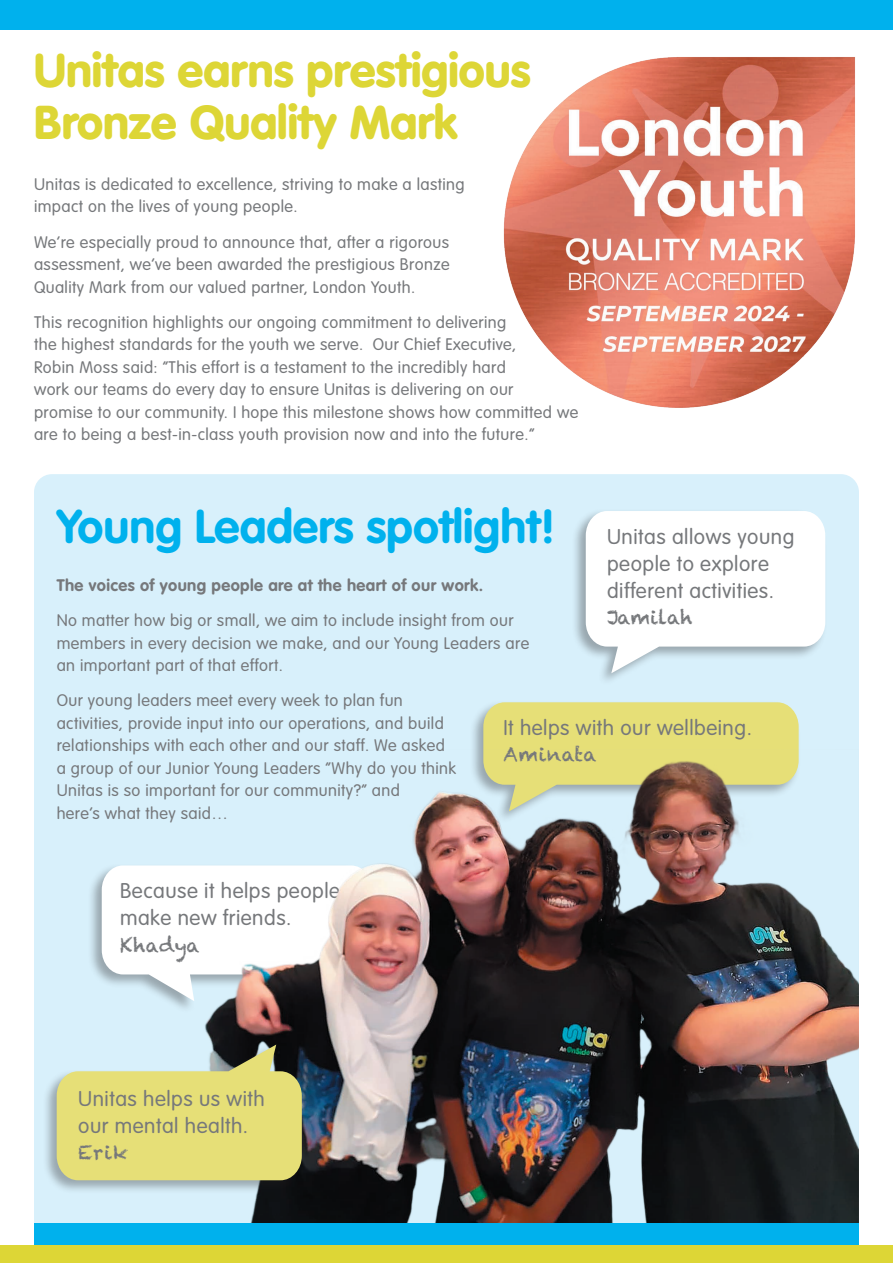
<style>
.page{position:relative;width:893px;height:1263px;background:#fff}
.page>*{position:absolute;margin:0;border:0;box-sizing:border-box;transform-origin:0 0}
.t1{font:900 46.65px/51.6px "VAG Rounded Std";color:#ddd636}
.t2{font:700 46.65px "VAG Rounded Std";color:#00b1ed}
.t3{font:300 21px/27px "VAG Rounded Std";letter-spacing:.025em;color:#76787b}
.t4{font:19.5px "Chalkduster";letter-spacing:.02em;color:#76787b}
.t5{font:19.5px "Chalkduster";letter-spacing:-.01em;color:#76787b}
.t6{font:300 16.5px/22.5px "VAG Rounded Std";letter-spacing:.025em;color:#76787b}
.t7{font:700 16.5px "VAG Rounded Std";letter-spacing:.025em;color:#76787b}
</style>
<div class="page">
<div style="left:34px;top:474px;width:825px;height:750px;background:#d8f0fb"></div>
<div style="left:87px;top:863px;width:287px;height:151px;background:#231f20;opacity:.35"></div>
<svg style="left:102px;top:865px;width:65px;height:136px"></svg>
<div style="left:469px;top:700px;width:331px;height:124px;background:#231f20;opacity:.35"></div>
<div style="left:483px;top:702px;width:316px;height:47px;background:#e6df77"></div>
<img style="left:503px;top:57px;width:352px;height:351px">
<div style="left:0;top:0;width:893px;height:30px;background:#00b1ed"></div>
<div style="left:34px;top:1224px;width:825px;height:22px;background:#00b1ed"></div>
<div style="left:0;top:1246px;width:893px;height:17px;background:#ddd636"></div>
<img style="left:167px;top:749px;width:691px;height:474px">
<div style="left:571px;top:508px;width:256px;height:178px;background:#231f20;opacity:.35"></div>
<svg style="left:586px;top:511px;width:239px;height:162px"></svg>
<div style="left:42px;top:1043px;width:261px;height:151px;background:#231f20;opacity:.35"></div>
<svg style="left:57px;top:1044px;width:245px;height:136px;background:#d7d583"></svg>
<h1 class="t1" style="left:34px;top:46px;width:498px">Unitas earns prestigious<br>Bronze Quality Mark</h1>
<p class="t6" style="left:34px;top:173px;width:432px">Unitas is dedicated to excellence, striving to make a lasting impact on the lives of young people.</p>
<p class="t6" style="left:34px;top:231px;width:417px;text-align:justify">We’re especially proud to announce that, after a rigorous assessment, we’ve been awarded the prestigious Bronze Quality Mark from our valued partner, London Youth.</p>
<p class="t6" style="left:34px;top:311px;width:546px">This recognition highlights our ongoing commitment to delivering<br>the highest standards for the youth we serve. Our Chief Executive,<br>Robin Moss said: “This effort is a testament to the incredibly hard<br>work our teams do every day to ensure Unitas is delivering on our<br>promise to our community. I hope this milestone shows how committed we are to being a best-in-class youth provision now and into the future.”</p>
<h1 class="t2" style="left:57px;top:499px;width:501px">Young Leaders spotlight!</h1>
<p class="t3" style="left:607px;top:524px;width:189px">Unitas allows young people to explore different activities.</p>
<p class="t5" style="left:607px;top:606px;width:87px">Jamilah</p>
<p class="t7" style="left:57px;top:575px;width:428px">The voices of young people are at the heart of our work.</p>
<p class="t6" style="left:57px;top:610px;width:474px">No matter how big or small, we aim to include insight from our members in every decision we make, and our Young Leaders are an important part of that effort.</p>
<p class="t6" style="left:57px;top:690px;width:401px">Our young leaders meet every week to plan fun activities, provide input into our operations, and build relationships with each other and our staff. We asked a group of our Junior Young Leaders “Why do you think Unitas is so important for our community?” and<br>here’s what they said…</p>
<p class="t3" style="left:503px;top:715px;width:250px">It helps with our wellbeing.</p>
<p class="t4" style="left:503px;top:743px;width:95px">Aminata</p>
<p class="t3" style="left:120px;top:878px;width:222px">Because it helps people make new friends.</p>
<p class="t4" style="left:120px;top:933px;width:81px">Khadya</p>
<p class="t3" style="left:78px;top:1086px;width:188px">Unitas helps us with our mental health.</p>
<p class="t4" style="left:78px;top:1141px;width:51px">Erik</p>
</div>
